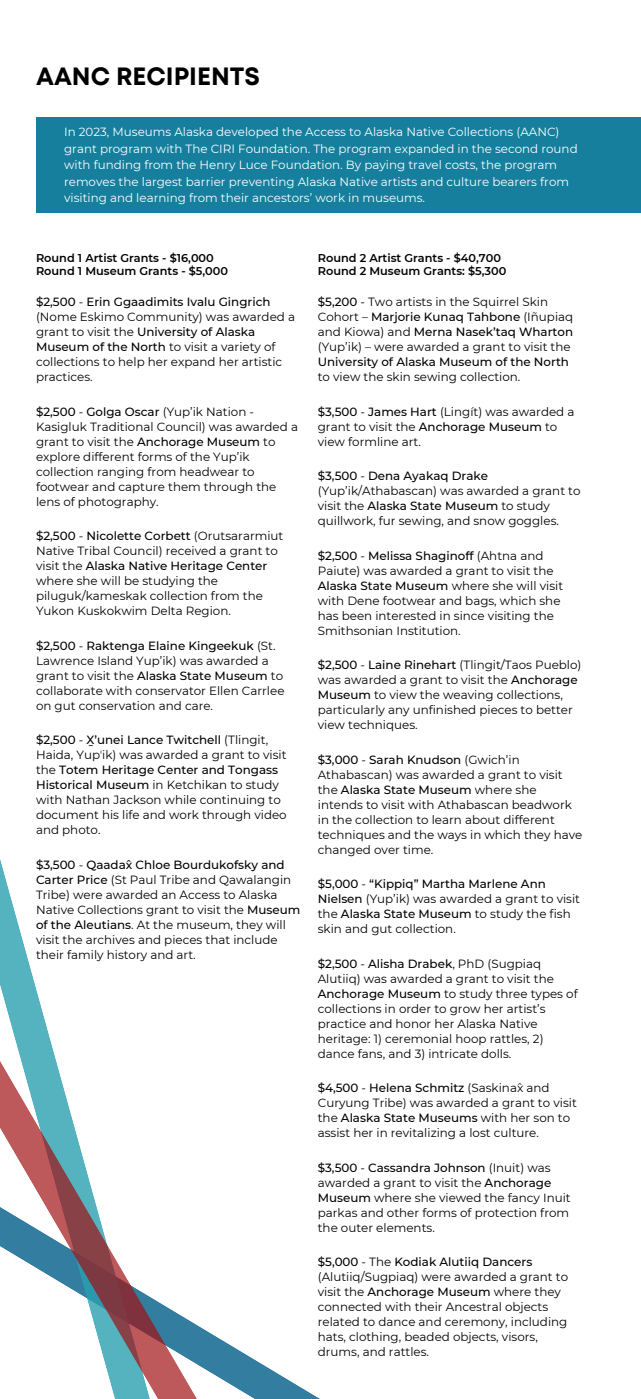
<style>
.page{position:relative;width:641px;height:1399px;background:#fff}
.page>*{position:absolute;margin:0;border:0;box-sizing:border-box;transform-origin:0 0}
.t1{font:700 25px "Mont";color:#000}
.t2{font:11.88px/15px "Montserrat";color:#000}
.t3{font:11.88px/16.4px "Montserrat";color:#fff}
.t4{font:600 11.31px/13.1px "Montserrat";color:#000}
.s1{font-weight:500}
</style>
<div class="page">
<div style="left:36px;top:117px;width:604px;height:96px;background:#157f9d"></div>
<svg style="left:0;top:859px;width:317px;height:539px"></svg>
<h1 class="t1" style="left:36px;top:67px;width:225px">AANC RECIPIENTS</h1>
<p class="t3" style="left:64px;top:124px;width:515px">In 2023, Museums Alaska developed the Access to Alaska Native Collections (AANC) grant program with The CIRI Foundation. The program expanded in the second round with funding from the Henry Luce Foundation. By paying travel costs, the program removes the largest barrier preventing Alaska Native artists and culture bearers from visiting and learning from their ancestors’ work in museums.</p>
<p class="t4" style="left:36px;top:251px;width:193px">Round 1 Artist Grants - $16,000<br>Round 1 Museum Grants - $5,000</p>
<p class="t4" style="left:317px;top:251px;width:190px">Round 2 Artist Grants - $40,700<br>Round 2 Museum Grants: $5,300</p>
<p class="t2" style="left:36px;top:294px;width:260px"><span class="s1">$2,500</span> - <span class="s1">Erin Ggaadimits Ivalu Gingrich </span>(Nome Eskimo Community) was awarded a grant to visit the <span class="s1">University of Alaska Museum of the North</span> to visit a variety of collections to help her expand her artistic practices.</p>
<h2 class="t2" style="left:36px;top:404px;width:263px"><span class="s1">$2,500</span> - <span class="s1">Golga Oscar</span> (Yup’ik Nation - Kasigluk Traditional Council) was awarded a grant to visit the <span class="s1">Anchorage Museum</span> to explore different forms of the Yup’ik collection ranging from headwear to footwear and capture them through the lens of photography.</h2>
<h2 class="t2" style="left:36px;top:528px;width:249px"><span class="s1">$2,500</span> - <span class="s1">Nicolette Corbett</span> (Orutsararmiut Native Tribal Council) received a grant to visit the <span class="s1">Alaska Native Heritage Center </span>where she will be studying the piluguk/kameskak collection from the Yukon Kuskokwim Delta Region.</h2>
<p class="t2" style="left:36px;top:638px;width:250px"><span class="s1">$2,500</span> - <span class="s1">Raktenga Elaine Kingeekuk</span> (St.<br>Lawrence Island Yup’ik) was awarded a grant to visit the <span class="s1">Alaska State Museum</span> to collaborate with conservator Ellen Carrlee on gut conservation and care.</p>
<p class="t2" style="left:36px;top:732px;width:252px"><span class="s1">$2,500</span> - <span class="s1">X̱’unei Lance Twitchell</span> (Tlingit, Haida, Yupʼik) was awarded a grant to visit the <span class="s1">Totem Heritage Center and Tongass Historical Museum</span> in Ketchikan to study with Nathan Jackson while continuing to document his life and work through video and photo.</p>
<p class="t2" style="left:36px;top:856px;width:266px"><span class="s1">$3,500</span> - <span class="s1">Qaadax̂ Chloe Bourdukofsky and Carter Price</span> (St Paul Tribe and Qawalangin Tribe) were awarded an Access to Alaska Native Collections grant to visit the <span class="s1">Museum of the Aleutians</span>. At the museum, they will visit the archives and pieces that include their family history and art.</p>
<p class="t2" style="left:317px;top:294px;width:257px"><span class="s1">$5,200</span> - Two artists in the Squirrel Skin Cohort – <span class="s1">Marjorie Kunaq Tahbone</span> (Iñupiaq and Kiowa) and <span class="s1">Merna Nasek’taq Wharton </span>(Yup’ik) – were awarded a grant to visit the <span class="s1">University of Alaska Museum of the North </span>to view the skin sewing collection.</p>
<p class="t2" style="left:317px;top:404px;width:258px"><span class="s1">$3,500</span> - <span class="s1">James Hart</span> (Lingít) was awarded a grant to visit the <span class="s1">Anchorage Museum</span> to view formline art.</p>
<p class="t2" style="left:317px;top:468px;width:264px"><span class="s1">$3,500</span> - <span class="s1">Dena Ayakaq Drake </span>(Yup’ik/Athabascan) was awarded a grant to visit the <span class="s1">Alaska State Museum</span> to study quillwork, fur sewing, and snow goggles.</p>
<p class="t2" style="left:317px;top:548px;width:247px"><span class="s1">$2,500</span> - <span class="s1">Melissa Shaginoff</span> (Ahtna and Paiute) was awarded a grant to visit the <span class="s1">Alaska State Museum</span> where she will visit with Dene footwear and bags, which she has been interested in since visiting the Smithsonian Institution.</p>
<p class="t2" style="left:317px;top:657px;width:265px"><span class="s1">$2,500</span> - <span class="s1">Laine Rinehart</span> (Tlingit/Taos Pueblo) was awarded a grant to visit the <span class="s1">Anchorage Museum</span> to view the weaving collections, particularly any unfinished pieces to better view techniques.</p>
<p class="t2" style="left:317px;top:751px;width:266px"><span class="s1">$3,000</span> - <span class="s1">Sarah Knudson</span> (Gwich’in Athabascan) was awarded a grant to visit the <span class="s1">Alaska State Museum</span> where she intends to visit with Athabascan beadwork in the collection to learn about different techniques and the ways in which they have changed over time.</p>
<p class="t2" style="left:317px;top:876px;width:264px"><span class="s1">$5,000</span> - <span class="s1">“Kippiq” Martha Marlene Ann Nielsen</span> (Yup’ik) was awarded a grant to visit the <span class="s1">Alaska State Museum</span> to study the fish skin and gut collection.</p>
<p class="t2" style="left:317px;top:955px;width:261px"><span class="s1">$2,500</span> - <span class="s1">Alisha Drabek</span>, PhD (Sugpiaq Alutiiq) was awarded a grant to visit the <span class="s1">Anchorage Museum</span> to study three types of collections in order to grow her artist’s practice and honor her Alaska Native heritage: 1) ceremonial hoop rattles, 2) dance fans, and 3) intricate dolls.</p>
<p class="t2" style="left:317px;top:1080px;width:260px"><span class="s1">$4,500</span> - <span class="s1">Helena Schmitz</span> (Saskinax̂ and Curyung Tribe) was awarded a grant to visit the <span class="s1">Alaska State Museums</span> with her son to assist her in revitalizing a lost culture.</p>
<p class="t2" style="left:317px;top:1159px;width:254px"><span class="s1">$3,500</span> - <span class="s1">Cassandra Johnson</span> (Inuit) was awarded a grant to visit the <span class="s1">Anchorage Museum</span> where she viewed the fancy Inuit parkas and other forms of protection from the outer elements.</p>
<p class="t2" style="left:317px;top:1254px;width:252px"><span class="s1">$5,000</span> - The <span class="s1">Kodiak Alutiiq Dancers </span>(Alutiiq/Sugpiaq) were awarded a grant to visit the <span class="s1">Anchorage Museum</span> where they connected with their Ancestral objects related to dance and ceremony, including hats, clothing, beaded objects, visors, drums, and rattles.</p>
</div>
